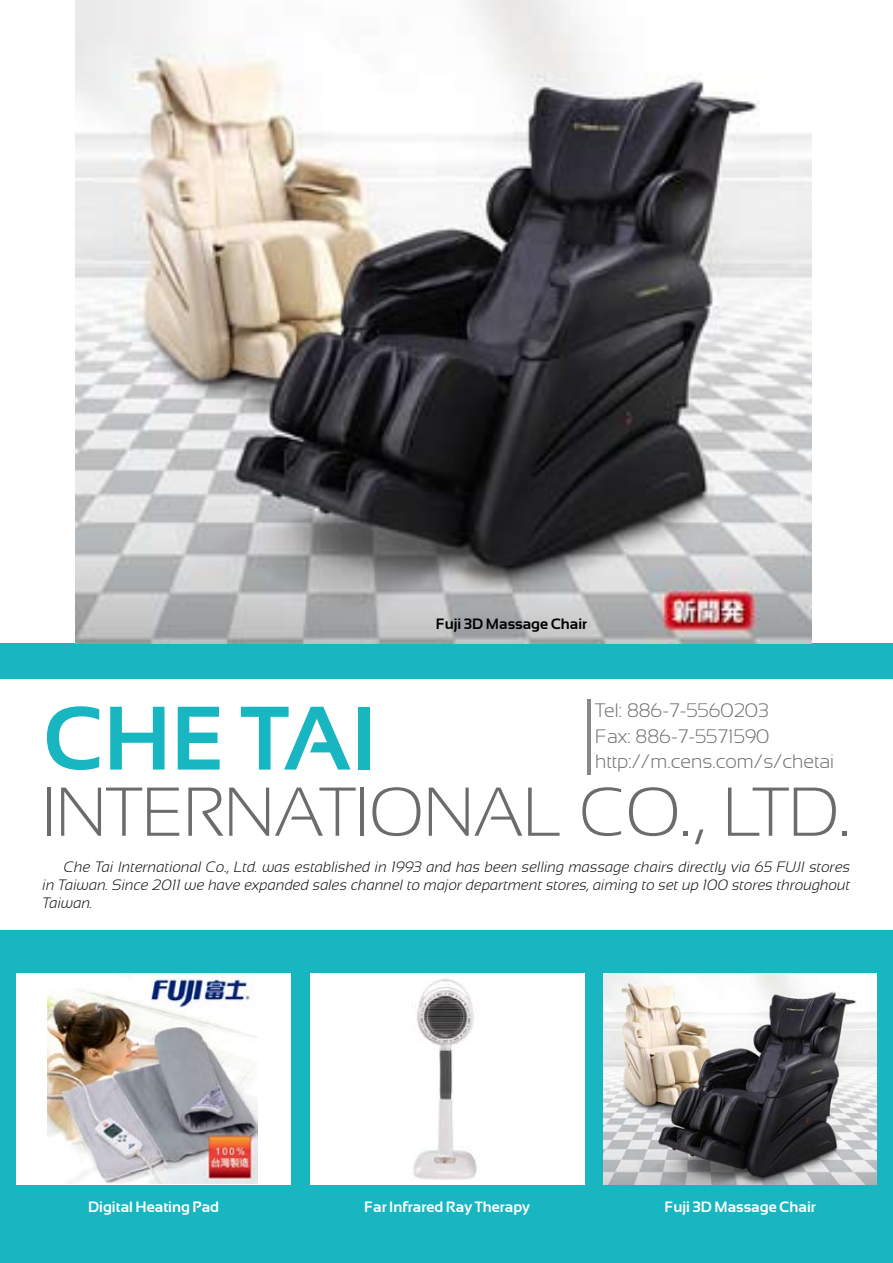
<style>
.page{position:relative;width:893px;height:1263px;background:#fff}
.page>*{position:absolute;margin:0;border:0;box-sizing:border-box;transform-origin:0 0}
.t1{font:700 90px "Sansation";color:#17b6c0}
.t2{font:300 69px "Sansation";color:#6d6c6c}
.t3{font:300 19.5px/25.5px "Sansation";color:#6d6c6c}
.t4{font:italic 300 15px/18px "Sansation";color:#000;text-align:justify}
.t5{font:700 15px "Sansation";color:#fff}
.t6{font:700 15px "Sansation";color:#000}
</style>
<div class="page">
<div style="left:0;top:643px;width:893px;height:620px;background:#17b6c0"></div>
<div style="left:0;top:679px;width:893px;height:251px;background:#fff"></div>
<div style="left:17px;top:973px;width:274px;height:212px;background:#fff"></div>
<div style="left:310px;top:973px;width:274px;height:212px;background:#fff"></div>
<hr style="left:587px;top:699px;width:3px;height:76px;background:#86888a">
<img style="left:75px;top:0;width:736px;height:643px">
<img style="left:47px;top:973px;width:210px;height:210px">
<img style="left:413px;top:979px;width:64px;height:201px">
<img style="left:604px;top:973px;width:272px;height:212px">
<p class="t6" style="left:436px;top:616px;width:153px">Fuji 3D Massage Chair</p>
<h3 class="t3" style="left:595px;top:698px;width:240px">Tel: 886-7-5560203<br>Fax: 886-7-5571590 http://m.cens.com/s/chetai</h3>
<h1 class="t1" style="left:43px;top:688px;width:335px">CHE TAI</h1>
<h2 class="t2" style="left:43px;top:774px;width:809px">INTERNATIONAL CO., LTD.</h2>
<p class="t4" style="left:43px;top:858px;width:809px;text-indent:21px">Che Tai International Co., Ltd. was established in 1993 and has been selling massage chairs directly via 65 FUJI stores in Taiwan. Since 2011 we have expanded sales channel to major department stores, aiming to set up 100 stores throughout Taiwan.</p>
<p class="t5" style="left:88px;top:1199px;width:133px">Digital Heating Pad</p>
<p class="t5" style="left:364px;top:1199px;width:167px">Far Infrared Ray Therapy</p>
<p class="t5" style="left:664px;top:1199px;width:153px">Fuji 3D Massage Chair</p>
</div>
